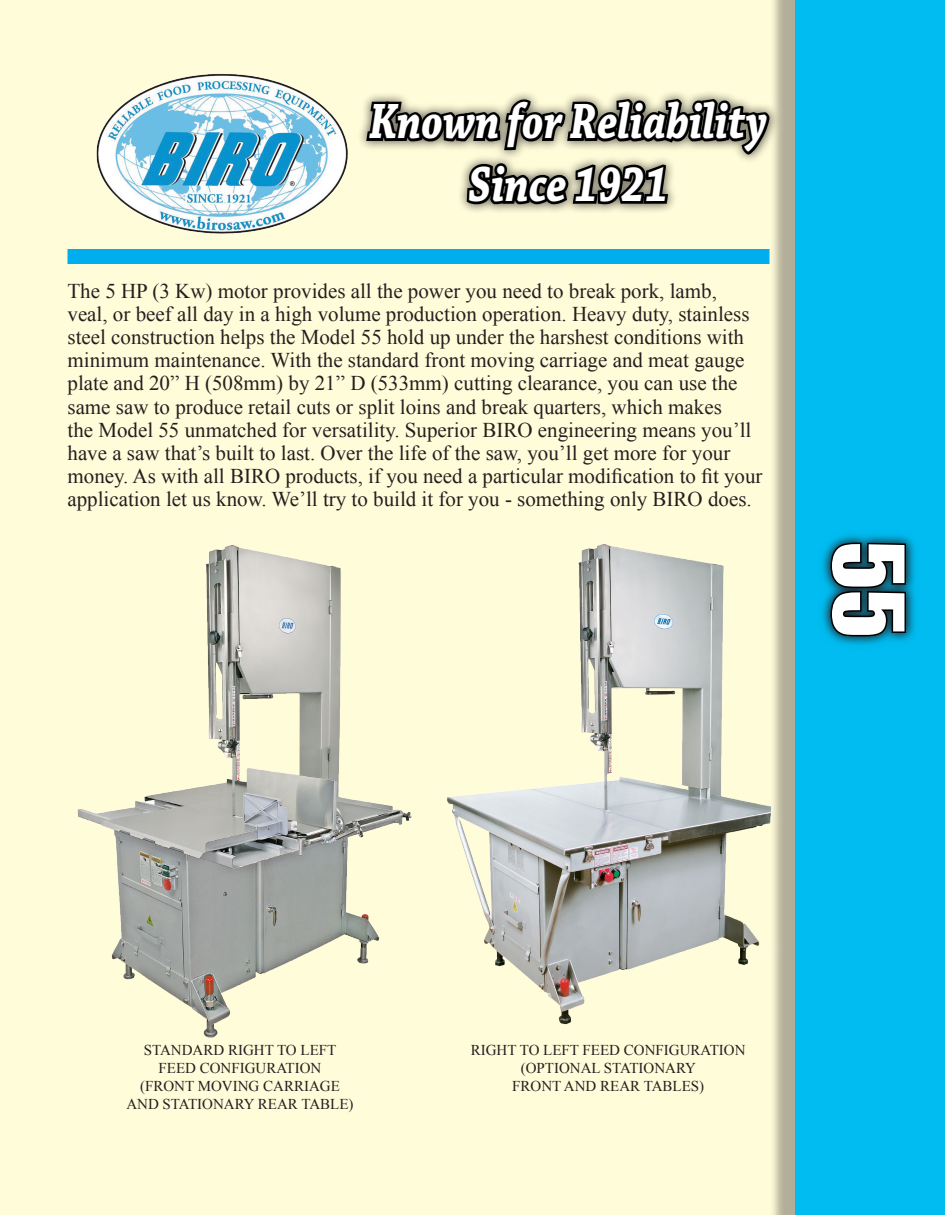
<style>
.page{position:relative;width:945px;height:1215px;background:#fffcda}
.page>*{position:absolute;margin:0;border:0;box-sizing:border-box;transform-origin:0 0}
.t1{font:90px "Impact";color:#fff}
.t2{font:italic 700 52.35px "Chaparral Pro";color:#fff;scale:.81 1}
.t3{font:21px/23.1px "Times New Roman";color:#231f20}
.t4{font:15px "Times New Roman";color:#231f20}
</style>
<div class="page">
<div style="left:770px;top:0;width:175px;height:1215px;background:#231f20;opacity:.35"></div>
<div style="left:796px;top:0;width:149px;height:1215px;background:#00bcf1"></div>
<div style="left:821px;top:533px;width:95px;height:113px;background:#231f20;opacity:.35"></div>
<svg style="left:829px;top:541px;width:79px;height:97px;background:#132d36"></svg>
<img style="left:67px;top:74px;width:281px;height:190px">
<div style="left:68px;top:249px;width:702px;height:15px;background:#00aeef"></div>
<div style="left:354px;top:86px;width:429px;height:132px;background:#231f20;opacity:.5"></div>
<div style="left:358px;top:90px;width:421px;height:123px;background:#231f20;opacity:.35"></div>
<svg style="left:363px;top:37px;width:409px;height:231px"></svg>
<img style="left:77px;top:545px;width:335px;height:493px">
<img style="left:447px;top:537px;width:331px;height:496px">
<p class="t2" style="left:369px;top:91px;width:493px">Known for Reliability</p>
<p class="t2" style="left:468px;top:154px;width:249px">Since 1921</p>
<p class="t3" style="left:68px;top:279px;width:697px">The 5 HP (3 Kw) motor provides all the power you need to break pork, lamb,<br>veal, or beef all day in a high volume production operation. Heavy duty, stainless steel construction helps the Model 55 hold up under the harshest conditions with minimum maintenance. With the standard front moving carriage and meat gauge plate and 20” H (508mm) by 21” D (533mm) cutting clearance, you can use the same saw to produce retail cuts or split loins and break quarters, which makes<br>the Model 55 unmatched for versatility. Superior BIRO engineering means you’ll have a saw that’s built to last. Over the life of the saw, you’ll get more for your money. As with all BIRO products, if you need a particular modification to fit your application let us know. We’ll try to build it for you - something only BIRO does.</p>
<p class="t1" style="left:938px;top:541px;width:98px;rotate:90deg">55</p>
<p class="t4" style="left:144px;top:1039px;width:194px">STANDARD RIGHT TO LEFT</p>
<p class="t4" style="left:159px;top:1057px;width:164px">FEED CONFIGURATION</p>
<p class="t4" style="left:140px;top:1075px;width:201px">(FRONT MOVING CARRIAGE</p>
<p class="t4" style="left:126px;top:1093px;width:229px">AND STATIONARY REAR TABLE)</p>
<p class="t4" style="left:471px;top:1039px;width:276px">RIGHT TO LEFT FEED CONFIGURATION</p>
<p class="t4" style="left:521px;top:1057px;width:177px">(OPTIONAL STATIONARY</p>
<p class="t4" style="left:512px;top:1075px;width:194px">FRONT AND REAR TABLES)</p>
</div>
